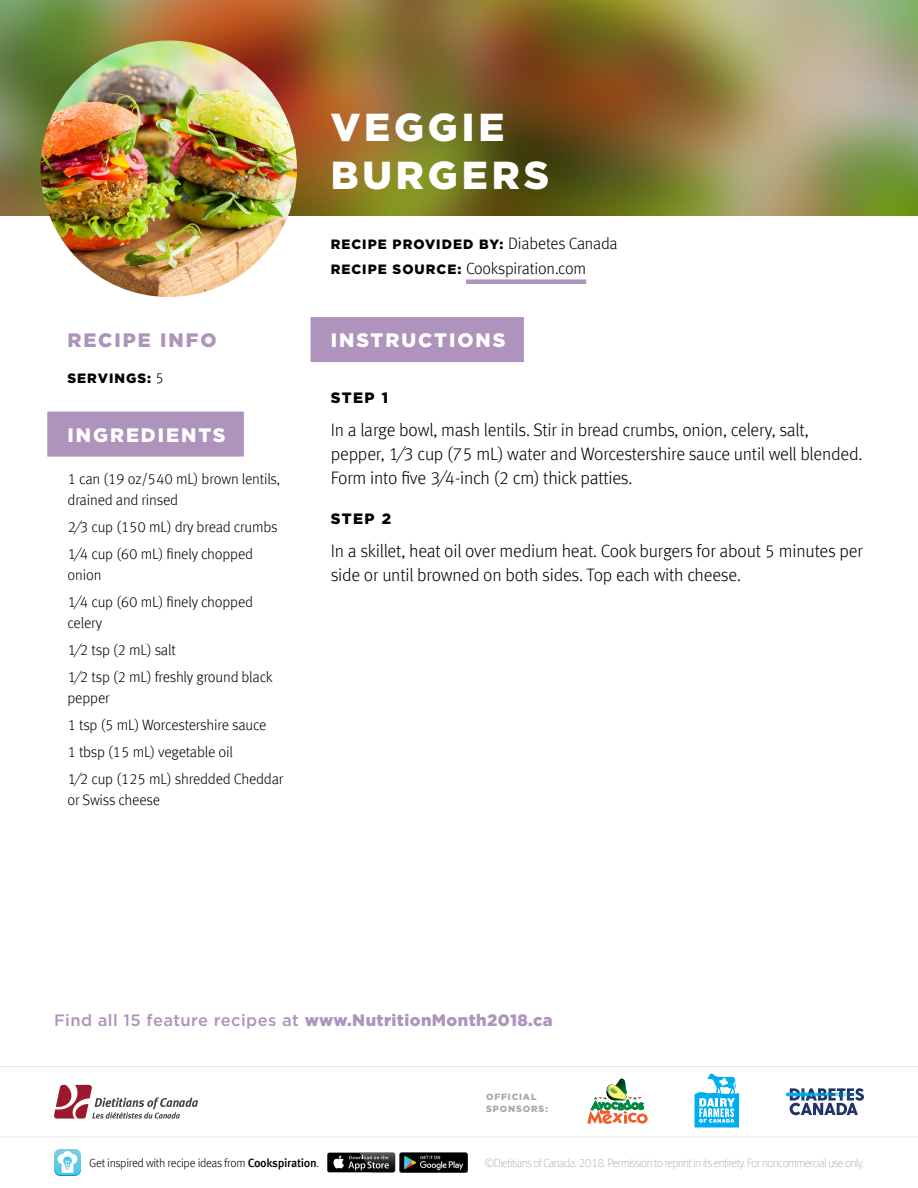
<style>
.page{position:relative;width:918px;height:1188px;background:#fff}
.page>*{position:absolute;margin:0;border:0;box-sizing:border-box;transform-origin:0 0}
.t1{font:900 39px/48px "Gotham HTF";letter-spacing:.1em;color:#fff}
.t2{font:900 19.5px "Gotham HTF";letter-spacing:.1em;color:#fff}
.t3{font:900 19.5px "Gotham HTF";letter-spacing:.1em;color:#ae93bd}
.t4{font:300 18px/24px "Meta Offc";letter-spacing:-.01em;color:#000}
.t5{font:500 16.5px "Gotham";letter-spacing:.025em;color:#ae93bd}
.t6{font:300 16.5px "Meta Offc";letter-spacing:-.01em;color:#000}
.t7{font:300 15px/27px "Meta Offc";letter-spacing:-.01em;color:#000}
.t8{font:900 15px "Gotham HTF";letter-spacing:.1em;color:#000}
.t9{font:900 13.5px "Gotham HTF";letter-spacing:.075em;color:#000}
.t10{font:100 12px "Meta Offc";letter-spacing:-.045em;color:#939598}
.t11{font:300 12px "Meta Offc";letter-spacing:-.03em;color:#000}
.t12{font:900 9px/12px "Gotham HTF";letter-spacing:.1em;color:#a7a9ac}
.s1{font-family:"Meta Offc";font-weight:300;font-size:15px}
.s2{font-family:"Meta Offc";font-weight:300;font-size:16.5px}
.s3{font-family:"Gotham HTF";font-weight:900;font-size:13.5px}
.s4{font-family:"Gotham HTF";font-weight:900}
.s5{font-weight:500}
</style>
<div class="page">
<img style="left:0;top:0;width:918px;height:216px">
<img style="left:40px;top:40px;width:257px;height:257px;border-radius:128px">
<div style="left:310px;top:317px;width:214px;height:45px;background:#ae93bd"></div>
<div style="left:466px;top:279px;width:120px;height:5px;background:#ae93bd"></div>
<div style="left:47px;top:412px;width:197px;height:45px;background:#ae93bd"></div>
<hr style="left:0;top:1137px;width:918px;height:1px;background:#e6e7e8">
<hr style="left:0;top:1066px;width:918px;height:1px;background:#e6e7e8">
<svg style="left:54px;top:1085px;width:144px;height:34px"></svg>
<svg style="left:695px;top:1074px;width:44px;height:54px"></svg>
<svg style="left:54px;top:1149px;width:27px;height:27px"></svg>
<div style="left:327px;top:1152px;width:68px;height:21px;background:#a7a6a6;border-radius:2px"></div>
<div style="left:327px;top:1153px;width:68px;height:19px;background:#010101;border-radius:2px"></div>
<img style="left:372px;top:1172px;width:23px;height:1px">
<svg style="left:333px;top:1152px;width:62px;height:18px"></svg>
<img style="left:400px;top:1152px;width:68px;height:21px">
<img style="left:786px;top:1093px;width:4px;height:3px">
<svg style="left:790px;top:1088px;width:74px;height:27px"></svg>
<svg style="left:587px;top:1079px;width:61px;height:45px"></svg>
<h1 class="t1" style="left:331px;top:102px;width:220px">VEGGIE<br>BURGERS</h1>
<h2 class="t3" style="left:68px;top:329px;width:151px">RECIPE INFO</h2>
<p class="t9" style="left:68px;top:371px;width:98px">SERVINGS: <span class="s1">5</span></p>
<h2 class="t2" style="left:68px;top:423px;width:160px">INGREDIENTS</h2>
<p class="t7" style="left:68px;top:468px;width:214px;line-height:21px">1 can (19 oz/540 mL) brown lentils, drained and rinsed</p>
<p class="t7" style="left:68px;top:513px;width:212px">2⁄3 cup (150 mL) dry bread crumbs<br>1⁄4 cup (60 mL) finely chopped</p>
<p class="t7" style="left:68px;top:561px;width:187px">onion<br>1⁄4 cup (60 mL) finely chopped</p>
<p class="t7" style="left:68px;top:609px;width:207px">celery<br>1⁄2 tsp (2 mL) salt<br>1⁄2 tsp (2 mL) freshly ground black</p>
<p class="t7" style="left:68px;top:684px;width:217px">pepper<br>1 tsp (5 mL) Worcestershire sauce<br>1 tbsp (15 mL) vegetable oil<br>1⁄2 cup (125 mL) shredded Cheddar</p>
<p class="t7" style="left:68px;top:786px;width:94px">or Swiss cheese</p>
<p class="t9" style="left:331px;top:236px;width:288px">RECIPE PROVIDED BY: <span class="s2">Diabetes Canada</span></p>
<p class="t6" style="left:331px;top:259px;width:257px"><span class="s3">RECIPE SOURCE:</span> Cookspiration.com</p>
<h2 class="t2" style="left:331px;top:329px;width:176px">INSTRUCTIONS</h2>
<p class="t8" style="left:331px;top:389px;width:59px">STEP 1</p>
<p class="t4" style="left:331px;top:418px;width:533px">In a large bowl, mash lentils. Stir in bread crumbs, onion, celery, salt, pepper, 1⁄3 cup (75 mL) water and Worcestershire sauce until well blended.<br>Form into five 3⁄4-inch (2 cm) thick patties.</p>
<p class="t8" style="left:331px;top:510px;width:62px">STEP 2</p>
<p class="t4" style="left:331px;top:539px;width:534px">In a skillet, heat oil over medium heat. Cook burgers for about 5 minutes per side or until browned on both sides. Top each with cheese.</p>
<p class="t5" style="left:54px;top:1009px;width:500px">Find all 15 feature recipes at <span class="s4">www.NutritionMonth2018.ca</span></p>
<p class="t11" style="left:89px;top:1156px;width:231px">Get inspired with recipe ideas from <span class="s5">Cookspiration</span>.</p>
<p class="t12" style="left:486px;top:1090px;width:64px">OFFICIAL<br>SPONSORS:</p>
<p class="t10" style="left:484px;top:1156px;width:381px">©Dietitians of Canada. 2018. Permission to reprint in its entirety. For noncommercial use only.</p>
</div>
